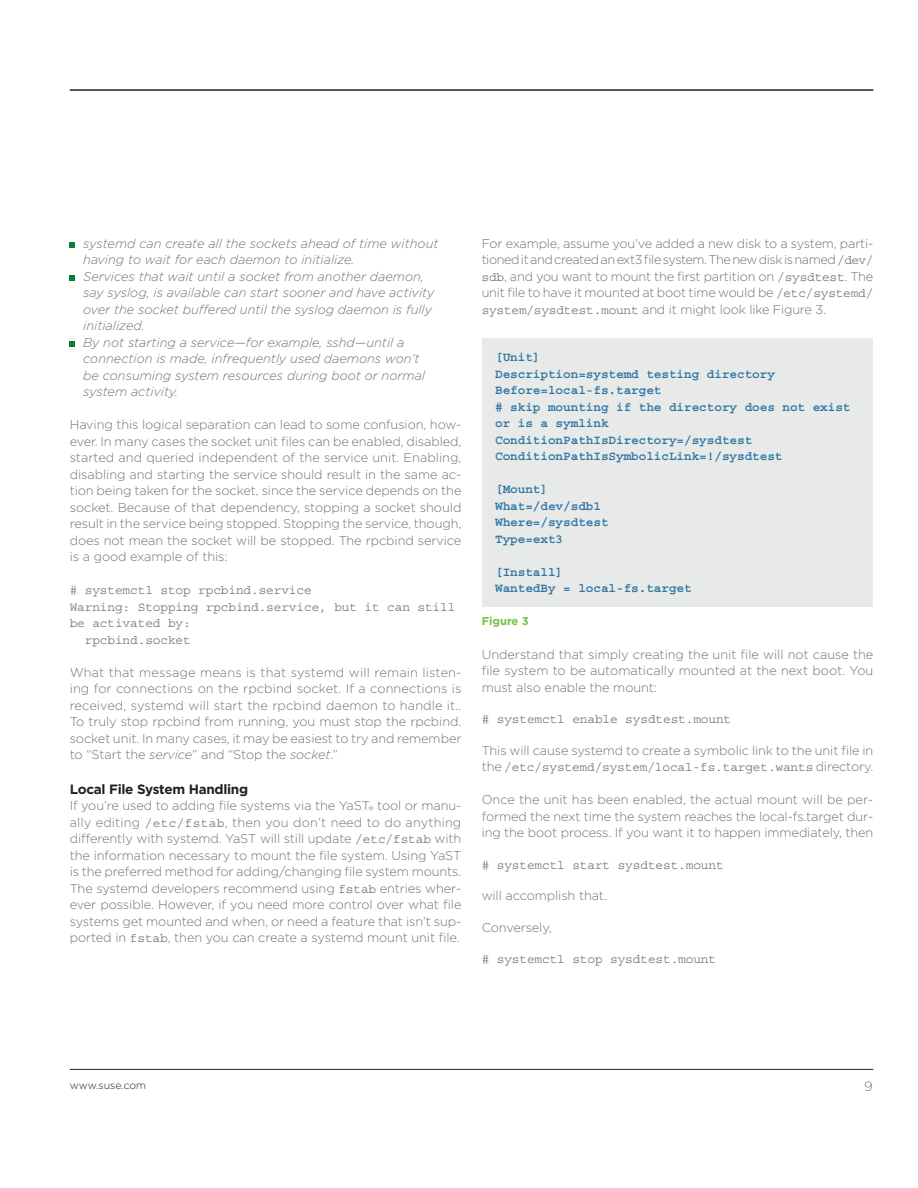
<style>
.page{position:relative;width:918px;height:1188px;background:#fff}
.page>*{position:absolute;margin:0;border:0;box-sizing:border-box;transform-origin:0 0}
.subhead_10_13{font:700 13.5px "Gotham";letter-spacing:-.02em;color:#231f20}
.t1{font:300 13.5px "Gotham";color:#6a747b}
.body1{font:300 12.75px/16.5px "Gotham";letter-spacing:-.005em;color:#6a747b;text-align:justify}
.body_8_5_11_indent_i{font:italic 300 12.75px/16.5px "Gotham";color:#6a747b}
.body1-2{font:700 12.75px/16.5px "Courier";letter-spacing:-.005em;color:#3174a3}
.body1-3{font:12.75px/16.5px "Courier";letter-spacing:-.005em;color:#6a747b}
.subhead_10_13-green{font:700 11.25px "Gotham";color:#79c142}
.t2{font:300 10.5px "Gotham";color:#231f20}
.s1{font-style:italic}
.s2{font-family:"Courier";font-weight:400}
</style>
<div class="page">
<hr style="left:70px;top:89px;width:803px;height:2px;background:#231f20">
<hr style="left:70px;top:1069px;width:803px;height:1px;background:#231f20">
<svg style="left:70px;top:243px;width:5px;height:5px"></svg>
<svg style="left:70px;top:276px;width:5px;height:5px"></svg>
<svg style="left:70px;top:342px;width:5px;height:5px"></svg>
<div style="left:482px;top:338px;width:391px;height:269px;background:#e7eae9"></div>
<p class="body_8_5_11_indent_i" style="left:83px;top:235px;width:357px">systemd can create all the sockets ahead of time without having to wait for each daemon to initialize.</p>
<p class="body_8_5_11_indent_i" style="left:83px;top:268px;width:353px">Services that wait until a socket from another daemon, say syslog, is available can start sooner and have activity over the socket buffered until the syslog daemon is fully initialized.</p>
<p class="body_8_5_11_indent_i" style="left:83px;top:334px;width:343px">By not starting a service—for example, sshd—until a connection is made, infrequently used daemons won’t be consuming system resources during boot or normal system activity.</p>
<p class="body1" style="left:70px;top:416px;width:393px">Having this logical separation can lead to some confusion, how&shy;ever. In many cases the socket unit files can be enabled, disabled, started and queried independent of the service unit. Enabling, disabling and starting the service should result in the same ac&shy;tion being taken for the socket, since the service depends on the socket. Because of that dependency, stopping a socket should result in the service being stopped. Stopping the service, though, does not mean the socket will be stopped. The rpcbind service is a good example of this:</p>
<p class="body1-3" style="left:70px;top:583px;width:244px"># systemctl stop rpcbind.service</p>
<p class="body1-3" style="left:70px;top:599px;width:387px">Warning: Stopping rpcbind.service, but it can still be activated by:</p>
<p class="body1-3" style="left:85px;top:632px;width:107px">rpcbind.socket</p>
<p class="body1" style="left:70px;top:664px;width:393px;text-align:left">What that message means is that systemd will remain listen&shy;ing for connections on the rpcbind socket. If a connections is received, systemd will start the rpcbind daemon to handle it..<br>To truly stop rpcbind from running, you must stop the rpcbind. socket unit. In many cases, it may be easiest to try and remember to “Start the <span class="s1">service</span>” and “Stop the <span class="s1">socket</span>.”</p>
<p class="subhead_10_13" style="left:70px;top:781px;width:180px">Local File System Handling</p>
<p class="body1" style="left:70px;top:797px;width:393px;text-align:left">If you’re used to adding file systems via the YaST® tool or manu&shy;ally editing <span class="s2">/etc/fstab</span>, then you don’t need to do anything differently with systemd. YaST will still update <span class="s2">/etc/fstab</span> with the information necessary to mount the file system. Using YaST is the preferred method for adding/changing file system mounts.<br>The systemd developers recommend using <span class="s2">fstab</span> entries wher&shy;ever possible. However, if you need more control over what file systems get mounted and when, or need a feature that isn’t sup&shy;ported in <span class="s2">fstab</span>, then you can create a systemd mount unit file.</p>
<p class="body1" style="left:482px;top:235px;width:393px">For example, assume you’ve added a new disk to a system, parti&shy;tioneditandcreatedanext3filesystem. Thenewdiskisnamed<span class="s2">/dev/ sdb</span>, and you want to mount the first partition on <span class="s2">/sysdtest</span>. The unit file to have it mounted at boot time would be <span class="s2">/etc/systemd/ system/sysdtest.mount</span> and it might look like Figure 3.</p>
<p class="body1-2" style="left:495px;top:349px;width:47px">[Unit]</p>
<p class="body1-2" style="left:495px;top:366px;width:281px">Description=systemd testing directory</p>
<p class="body1-2" style="left:495px;top:382px;width:168px">Before=local-fs.target</p>
<p class="body1-2" style="left:495px;top:399px;width:357px"># skip mounting if the directory does not exist or is a symlink</p>
<p class="body1-2" style="left:495px;top:432px;width:259px">ConditionPathIsDirectory=/sysdtest</p>
<p class="body1-2" style="left:495px;top:448px;width:289px">ConditionPathIsSymbolicLink=!/sysdtest</p>
<p class="body1-2" style="left:495px;top:481px;width:55px">[Mount]</p>
<p class="body1-2" style="left:495px;top:498px;width:107px">What=/dev/sdb1</p>
<p class="body1-2" style="left:495px;top:514px;width:115px">Where=/sysdtest</p>
<p class="body1-2" style="left:495px;top:531px;width:70px">Type=ext3</p>
<p class="body1-2" style="left:495px;top:564px;width:70px">[Install]</p>
<p class="body1-2" style="left:495px;top:580px;width:198px">WantedBy = local-fs.target</p>
<p class="subhead_10_13-green" style="left:482px;top:615px;width:49px">Figure 3</p>
<p class="body1" style="left:482px;top:646px;width:393px">Understand that simply creating the unit file will not cause the file system to be automatically mounted at the next boot. You must also enable the mount:</p>
<p class="body1-3" style="left:482px;top:712px;width:251px"># systemctl enable sysdtest.mount</p>
<p class="body1" style="left:482px;top:742px;width:393px">This will cause systemd to create a symbolic link to the unit file in the <span class="s2">/etc/systemd/system/local-fs.target.wants</span> directory.</p>
<p class="body1" style="left:482px;top:791px;width:393px">Once the unit has been enabled, the actual mount will be per&shy;formed the next time the system reaches the local-fs.target dur&shy;ing the boot process. If you want it to happen immediately, then</p>
<p class="body1-3" style="left:482px;top:857px;width:244px"># systemctl start sysdtest.mount</p>
<p class="body1" style="left:482px;top:887px;width:125px">will accomplish that.</p>
<p class="body1" style="left:482px;top:919px;width:71px">Conversely,</p>
<p class="body1-3" style="left:482px;top:952px;width:236px"># systemctl stop sysdtest.mount</p>
<p class="t2" style="left:70px;top:1078px;width:78px">www.suse.com</p>
<p class="t1" style="left:864px;top:1078px;width:10px">9</p>
</div>
